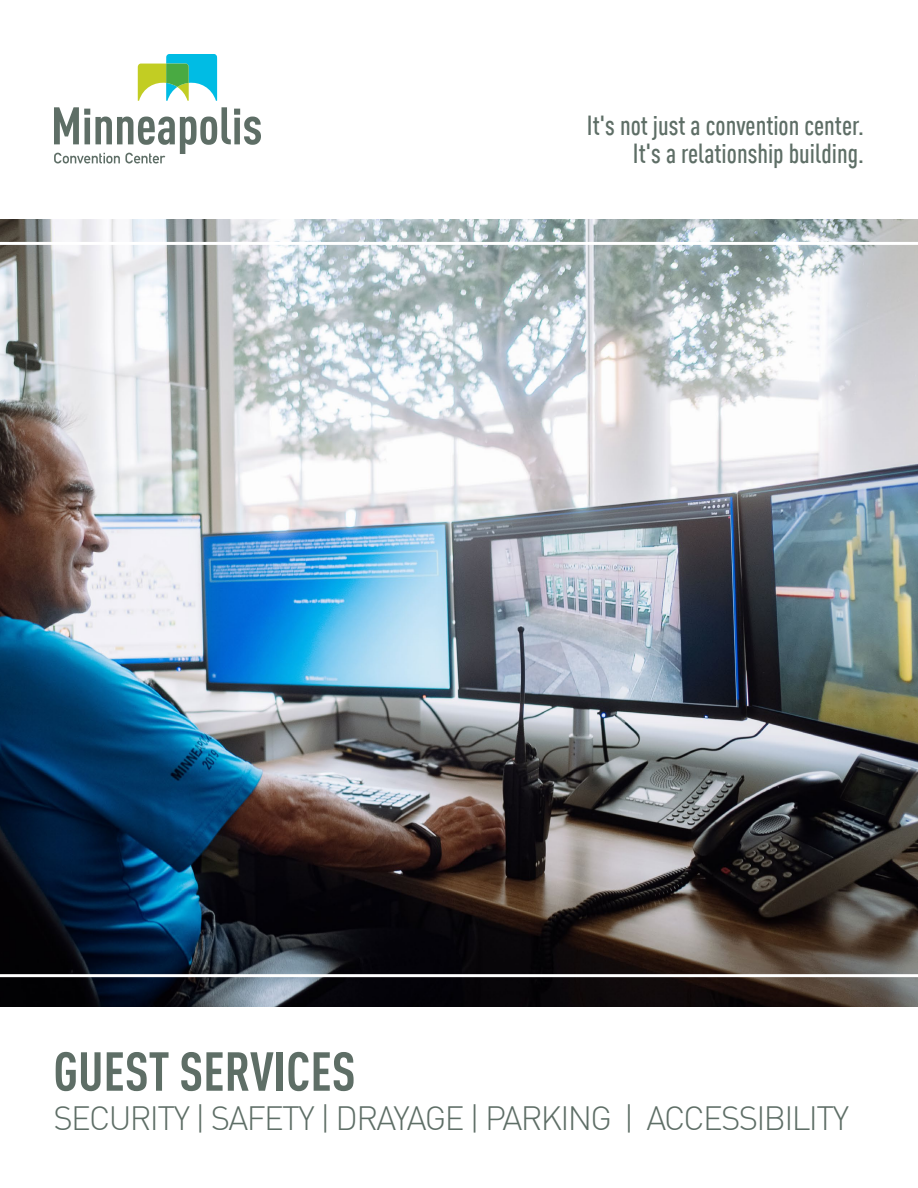
<style>
.page{position:relative;width:918px;height:1188px;background:#fff}
.page>*{position:absolute;margin:0;border:0;box-sizing:border-box;transform-origin:0 0}
.t1{font:700 condensed 54px "DIN Offc";color:#5e6e66}
.t2{font:300 33px "DIN Offc Pro";letter-spacing:-.05em;color:#5e6e66}
.t3{font:500 condensed 27px/28.5px "DIN Offc";color:#5e6e66;text-align:right}
</style>
<div class="page">
<img style="left:0;top:219px;width:918px;height:788px">
<hr style="left:0;top:242px;width:918px;height:3px;background:#fff">
<hr style="left:0;top:974px;width:918px;height:3px;background:#fff">
<svg style="left:54px;top:107px;width:207px;height:56px"></svg>
<svg style="left:138px;top:54px;width:79px;height:47px"></svg>
<p class="t3" style="left:587px;top:111px;width:279px">It's not just a convention center.<br>It's a relationship building.</p>
<h1 class="t1" style="left:53px;top:1039px;width:304px">GUEST SERVICES</h1>
<p class="t2" style="left:53px;top:1092px;width:797px">SECURITY | SAFETY | DRAYAGE | PARKING | ACCESSIBILITY</p>
</div>
